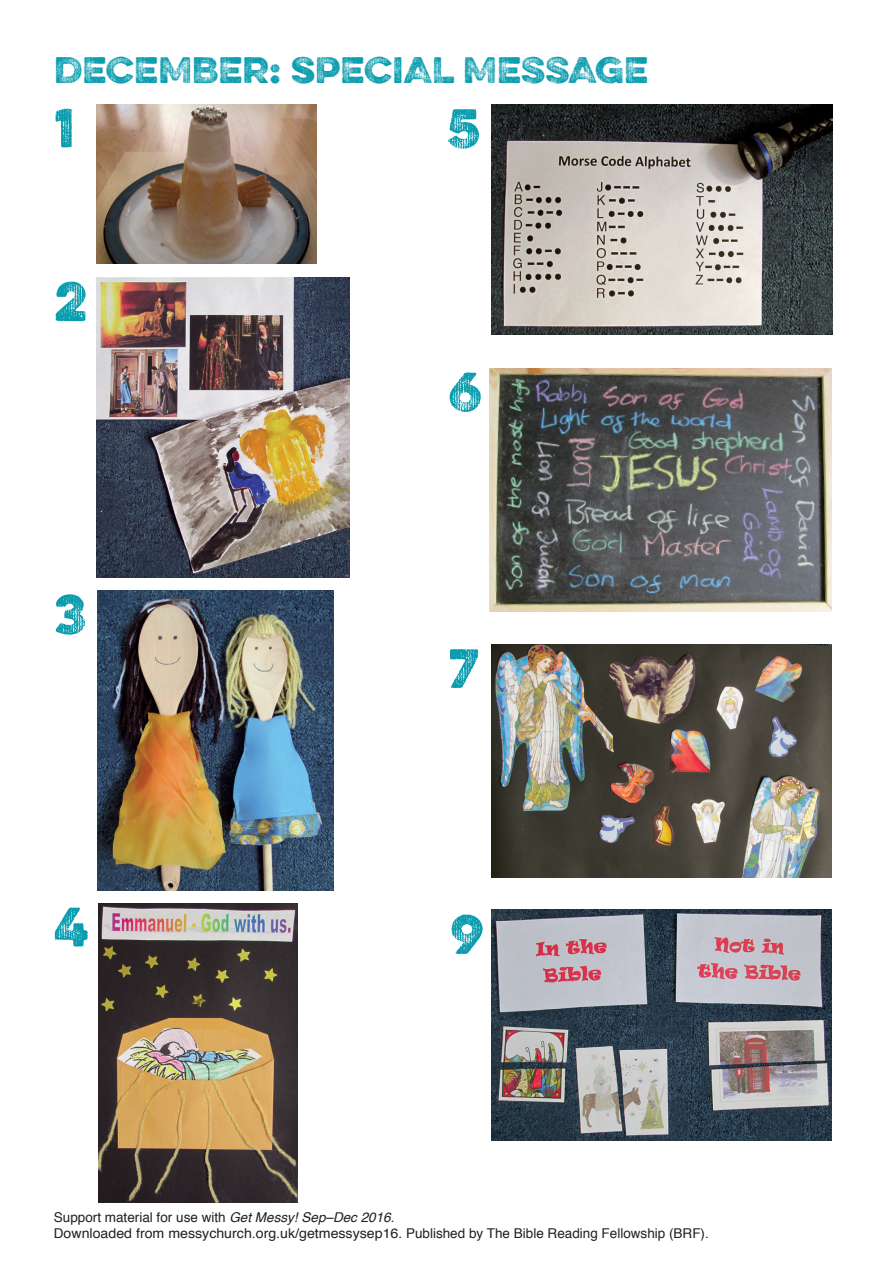
<style>
.page{position:relative;width:893px;height:1263px;background:#fff}
.page>*{position:absolute;margin:0;border:0;box-sizing:border-box;transform-origin:0 0}
.t1{font:300 49.5px "Eveleth";color:#0a9daf;scale:1.05 1}
.t2{font:300 33px "Eveleth";color:#0a9daf;scale:1.05 1}
.t3{font:13.5px/16.2px "Helvetica";color:#231f20}
.s1{font-style:italic}
</style>
<div class="page">
<img style="left:97px;top:278px;width:252px;height:300px">
<img style="left:98px;top:591px;width:235px;height:299px">
<img style="left:98px;top:903px;width:199px;height:300px">
<img style="left:96px;top:105px;width:221px;height:158px">
<img style="left:491px;top:910px;width:341px;height:230px">
<img style="left:491px;top:645px;width:341px;height:232px">
<img style="left:490px;top:368px;width:342px;height:243px">
<img style="left:492px;top:105px;width:340px;height:229px">
<h2 class="t2" style="left:54px;top:44px;width:567px">DECEMBER: sPECIAL MESSAGE</h2>
<h1 class="t1" style="left:54px;top:90px;width:21px">1</h1>
<h1 class="t1" style="left:54px;top:263px;width:34px">2</h1>
<h1 class="t1" style="left:54px;top:576px;width:32px">3</h1>
<h1 class="t1" style="left:54px;top:889px;width:35px">4</h1>
<h1 class="t1" style="left:446px;top:90px;width:34px">5</h1>
<h1 class="t1" style="left:448px;top:354px;width:34px">6</h1>
<h1 class="t1" style="left:448px;top:630px;width:30px">7</h1>
<h1 class="t1" style="left:450px;top:896px;width:34px">9</h1>
<p class="t3" style="left:54px;top:1209px;width:656px">Support material for use with <span class="s1">Get Messy! Sep–Dec 2016</span>.<br>Downloaded from messychurch.org.uk/getmessysep16. Published by The Bible Reading Fellowship (BRF).</p>
</div>
